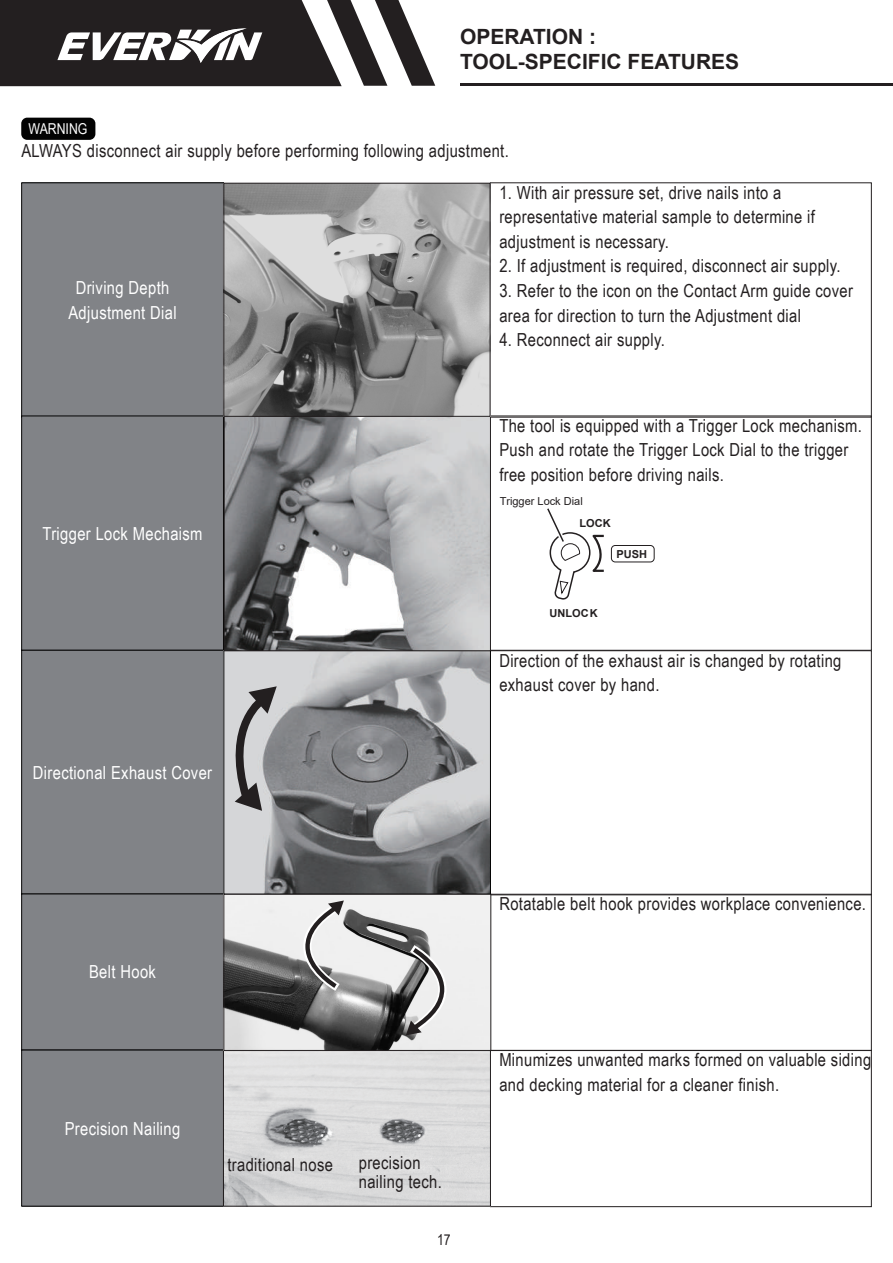
<style>
.page{position:relative;width:893px;height:1263px;background:#fff}
.page>*{position:absolute;margin:0;border:0;box-sizing:border-box;transform-origin:0 0}
.t1{font:700 21px/25.2px "Arial";color:#231f20}
.t2{font:18px/24.6px "Arial Narrow";letter-spacing:.02em;color:#231f20}
.t3{font:18px/24.6px "Arial Narrow";letter-spacing:.02em;color:#fff;text-align:center}
.t4{font:15px "Arial Narrow";color:#fff}
.t5{font:15px "Arial Narrow";color:#231f20}
.t6{font:10.95px "Arial";color:#231f20}
.t7{font:700 10.95px "Arial";color:#231f20}
</style>
<div class="page">
<div style="left:21px;top:118px;width:74px;height:22px;background:#030303;border-radius:6px"></div>
<hr style="left:460px;top:83px;width:433px;height:3px;background:#231f20">
<svg style="left:0;top:0;width:435px;height:86px"></svg>
<div style="left:22px;top:183px;width:201px;height:234px;background:#818387"></div>
<div style="left:21px;top:182px;width:203px;height:235px;border:1px solid #030303"></div>
<div style="left:22px;top:416px;width:201px;height:234px;background:#818387"></div>
<div style="left:21px;top:416px;width:203px;height:235px;border:1px solid #030303"></div>
<div style="left:611px;top:545px;width:43px;height:17px;border:1px solid #231f20;border-radius:4px"></div>
<svg style="left:547px;top:508px;width:57px;height:91px"></svg>
<div style="left:22px;top:650px;width:201px;height:244px;background:#818387"></div>
<div style="left:21px;top:650px;width:203px;height:244px;border:1px solid #030303"></div>
<div style="left:22px;top:894px;width:201px;height:156px;background:#818387"></div>
<div style="left:21px;top:893px;width:203px;height:157px;border:1px solid #030303"></div>
<div style="left:22px;top:1050px;width:201px;height:156px;background:#818387"></div>
<div style="left:21px;top:1050px;width:203px;height:156px;border:1px solid #030303"></div>
<div style="left:490px;top:894px;width:382px;height:157px;border:1px solid #231f20"></div>
<div style="left:490px;top:1050px;width:382px;height:157px;border:1px solid #231f20"></div>
<img style="left:223px;top:183px;width:268px;height:1021px">
<div style="left:223px;top:650px;width:268px;height:244px;border:1px solid #030303"></div>
<svg style="left:222px;top:686px;width:55px;height:125px;background:#a0a0a2"></svg>
<div style="left:224px;top:416px;width:267px;height:235px;border:1px solid #231f20"></div>
<div style="left:223px;top:1050px;width:268px;height:156px;border:1px solid #231f20"></div>
<div style="left:223px;top:183px;width:267px;height:234px;border:1px solid #231f20"></div>
<div style="left:223px;top:894px;width:268px;height:157px;border:1px solid #231f20"></div>
<svg style="left:301px;top:900px;width:43px;height:93px"></svg>
<svg style="left:406px;top:942px;width:42px;height:93px"></svg>
<p class="t4" style="left:29px;top:118px;width:60px">WARNING</p>
<p class="t1" style="left:460px;top:24px;width:281px">OPERATION :<br>TOOL-SPECIFIC FEATURES</p>
<p class="t2" style="left:21px;top:138px;width:489px">ALWAYS disconnect air supply before performing following adjustment.</p>
<p class="t3" style="left:68px;top:275px;width:110px">Driving Depth<br>Adjustment Dial</p>
<p class="t3" style="left:43px;top:520px;width:162px">Trigger Lock Mechaism</p>
<p class="t3" style="left:33px;top:759px;width:181px">Directional Exhaust Cover</p>
<p class="t3" style="left:89px;top:959px;width:68px">Belt Hook</p>
<p class="t3" style="left:65px;top:1115px;width:117px">Precision Nailing</p>
<p class="t2" style="left:227px;top:1151px;width:107px">traditional nose</p>
<p class="t2" style="left:359px;top:1153px;width:85px;line-height:18.6px">precision nailing tech.</p>
<p class="t5" style="left:437px;top:1228px;width:15px">17</p>
<p class="t2" style="left:499px;top:179px;width:317px">1. With air pressure set, drive nails into a representative material sample to determine if adjustment is necessary.</p>
<p class="t2" style="left:499px;top:253px;width:343px">2. If adjustment is required, disconnect air supply.</p>
<p class="t2" style="left:499px;top:278px;width:355px">3. Refer to the icon on the Contact Arm guide cover area for direction to turn the Adjustment dial</p>
<p class="t2" style="left:499px;top:327px;width:167px">4. Reconnect air supply.</p>
<p class="t2" style="left:499px;top:412px;width:364px">The tool is equipped with a Trigger Lock mechanism.<br>Push and rotate the Trigger Lock Dial to the trigger free position before driving nails.</p>
<p class="t7" style="left:580px;top:515px;width:33px">LOCK</p>
<p class="t6" style="left:500px;top:494px;width:85px">Trigger Lock Dial</p>
<p class="t7" style="left:617px;top:546px;width:32px">PUSH</p>
<p class="t7" style="left:549px;top:605px;width:50px">UNLOCK</p>
<p class="t2" style="left:499px;top:647px;width:344px">Direction of the exhaust air is changed by rotating exhaust cover by hand.</p>
<p class="t2" style="left:499px;top:891px;width:368px">Rotatable belt hook provides workplace convenience.</p>
<p class="t2" style="left:499px;top:1047px;width:373px">Minumizes unwanted marks formed on valuable siding and decking material for a cleaner finish.</p>
</div>
